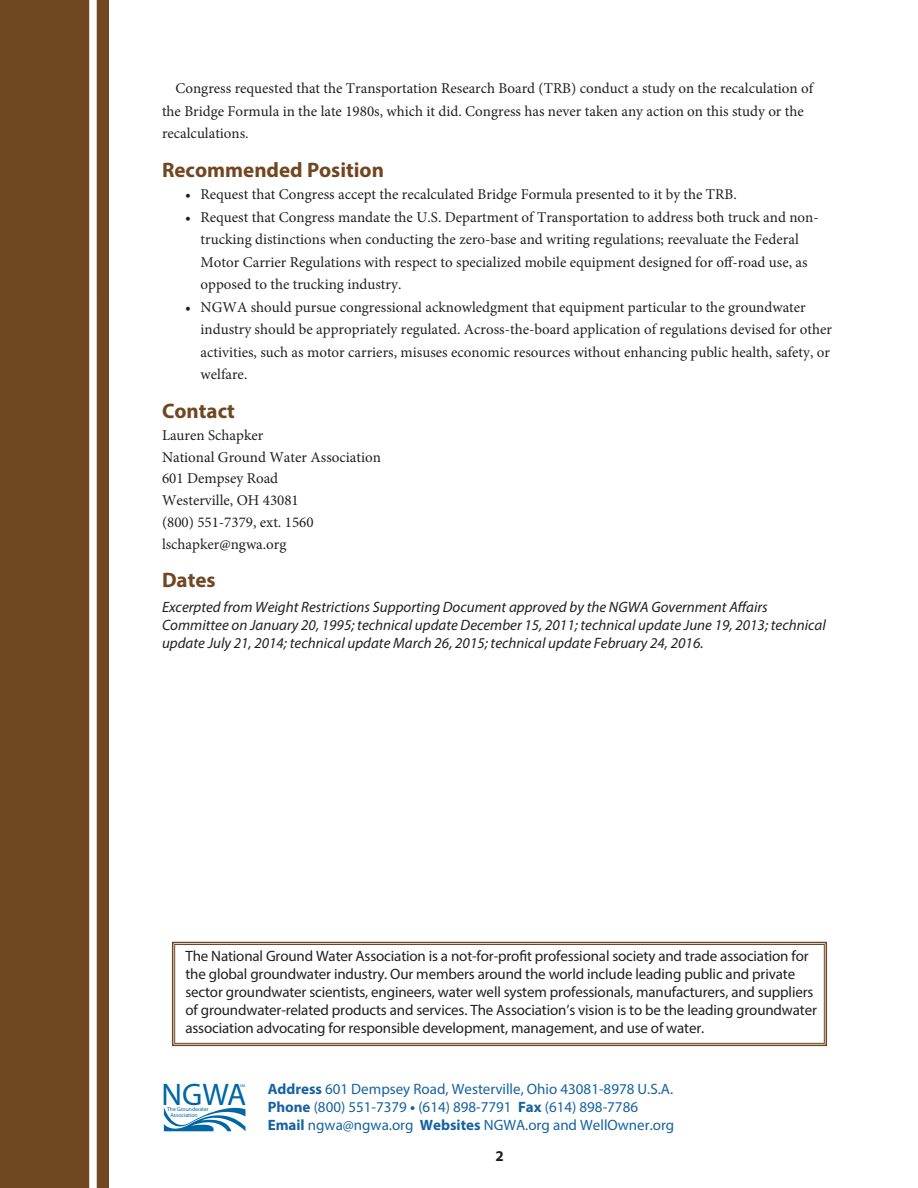
<style>
.page{position:relative;width:918px;height:1188px;background:#fff}
.page>*{position:absolute;margin:0;border:0;box-sizing:border-box;transform-origin:0 0}
.t1{font:31.35px "Myriad Pro";color:#0066a5}
.t2{font:700 21px "Myriad Pro";color:#714722}
.t3{font:15px/22.5px "Minion Pro";color:#231f20}
.t4{font:15px/18px "Myriad Pro";letter-spacing:-.01em;color:#231f20}
.t5{font:italic 15px/18px "Myriad Pro";color:#231f20}
.t6{font:15px/18px "Myriad Pro";color:#1662a1}
.t7{font:700 15px "Myriad Pro";color:#231f20}
.t8{font:5.7px/5.6px "Myriad Pro";color:#0066a5}
.t9{font:4.05px "Myriad Pro";color:#0066a5}
.s1{font-weight:700}
</style>
<div class="page">
<div style="left:0;top:0;width:108px;height:1188px;background:#714722"></div>
<div style="left:89px;top:0;width:8px;height:1188px;background:#fff"></div>
<svg style="left:164px;top:1107px;width:81px;height:24px"></svg>
<svg style="left:171px;top:941px;width:657px;height:106px"></svg>
<div style="left:174px;top:944px;width:651px;height:100px;border:1px solid #714722"></div>
<p class="t3" style="left:162px;top:77px;width:653px;text-indent:14px">Congress requested that the Transportation Research Board (TRB) conduct a study on the recalculation of the Bridge Formula in the late 1980s, which it did. Congress has never taken any action on this study or the recalculations.</p>
<p class="t2" style="left:162px;top:156px;width:224px">Recommended Position</p>
<p class="t3" style="left:185px;top:183px;width:553px">• Request that Congress accept the recalculated Bridge Formula presented to it by the TRB.</p>
<p class="t3" style="left:201px;top:206px;width:620px;text-indent:-15px">• Request that Congress mandate the U.S. Department of Transportation to address both truck and non&shy;trucking distinctions when conducting the zero-base and writing regulations; reevaluate the Federal Motor Carrier Regulations with respect to specialized mobile equipment designed for off-road use, as opposed to the trucking industry.</p>
<p class="t3" style="left:201px;top:296px;width:633px;text-indent:-15px">• NGWA should pursue congressional acknowledgment that equipment particular to the groundwater industry should be appropriately regulated. Across-the-board application of regulations devised for other activities, such as motor carriers, misuses economic resources without enhancing public health, safety, or welfare.</p>
<p class="t2" style="left:162px;top:397px;width:74px">Contact</p>
<p class="t3" style="left:162px;top:424px;width:103px">Lauren Schapker</p>
<p class="t3" style="left:162px;top:446px;width:220px">National Ground Water Association</p>
<p class="t3" style="left:162px;top:467px;width:118px">601 Dempsey Road</p>
<p class="t3" style="left:162px;top:489px;width:138px">Westerville, OH 43081</p>
<p class="t3" style="left:162px;top:511px;width:153px">(800) 551-7379, ext. 1560</p>
<p class="t3" style="left:162px;top:533px;width:126px">lschapker@ngwa.org</p>
<p class="t2" style="left:162px;top:566px;width:55px">Dates</p>
<p class="t5" style="left:162px;top:598px;width:665px">Excerpted from Weight Restrictions Supporting Document approved by the NGWA Government Affairs<br>Committee on January 20, 1995; technical update December 15, 2011; technical update June 19, 2013; technical update July 21, 2014; technical update March 26, 2015; technical update February 24, 2016.</p>
<p class="t4" style="left:185px;top:947px;width:633px">The National Ground Water Association is a not-for-profit professional society and trade association for the global groundwater industry. Our members around the world include leading public and private sector groundwater scientists, engineers, water well system professionals, manufacturers, and suppliers of groundwater-related products and services. The Association’s vision is to be the leading groundwater association advocating for responsible development, management, and use of water.</p>
<p class="t1" style="left:162px;top:1075px;width:86px">NGWA</p>
<p class="t8" style="left:170px;top:1106px;width:40px;text-indent:-3px">The Groundwater<br>Association</p>
<p class="t9" style="left:240px;top:1083px;width:7px">SM</p>
<p class="t6" style="left:268px;top:1079px;width:408px"><span class="s1">Address</span> 601 Dempsey Road, Westerville, Ohio 43081-8978 U.S.A.<br><span class="s1">Phone</span> (800) 551-7379 <span class="s1">•</span> (614) 898-7791 <span class="s1">Fax</span> (614) 898-7786<br><span class="s1">Email</span> ngwa@ngwa.org <span class="s1">Websites</span> NGWA.org and WellOwner.org</p>
<p class="t7" style="left:495px;top:1146px;width:10px">2</p>
</div>
